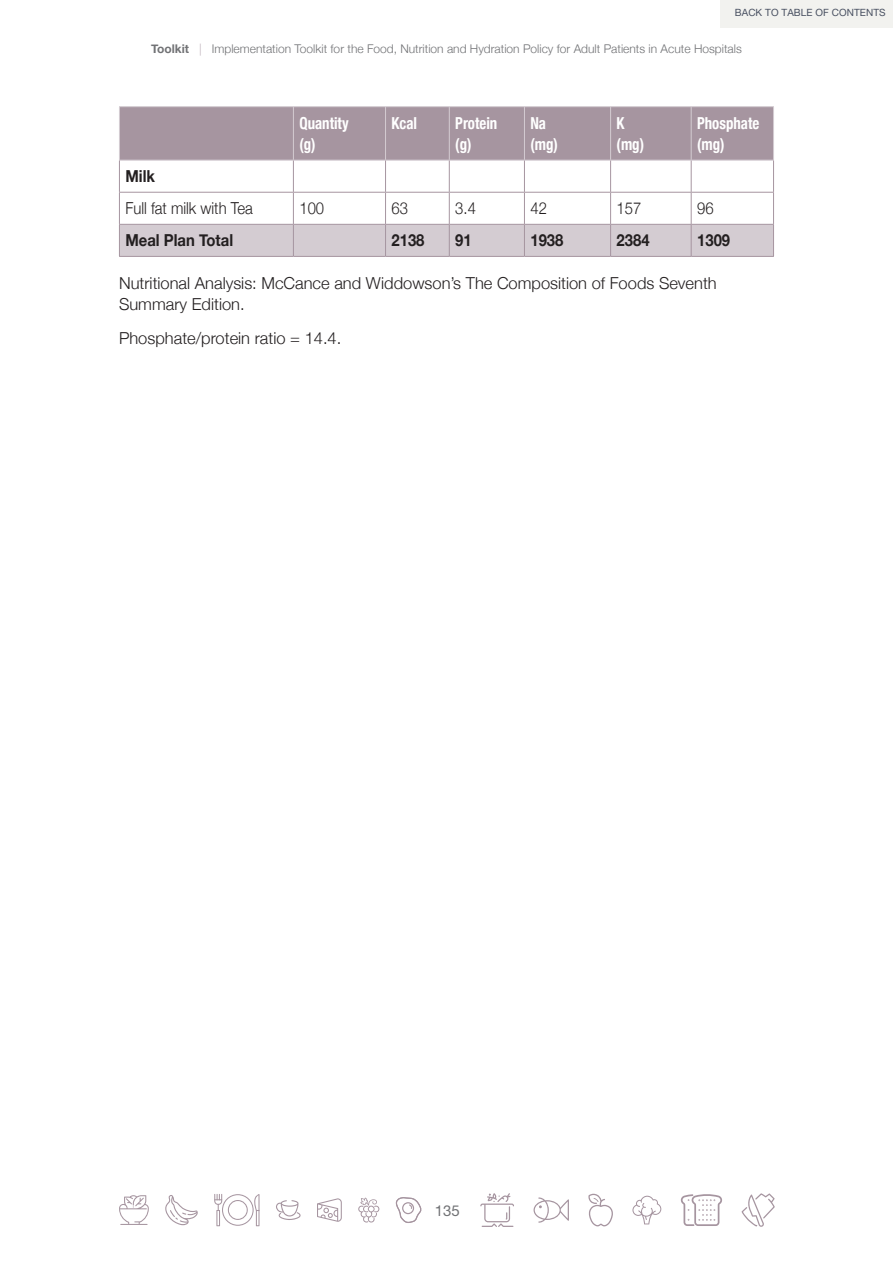
<style>
.page{position:relative;width:893px;height:1263px;background:#fff}
.page>*{position:absolute;margin:0;border:0;box-sizing:border-box;transform-origin:0 0}
.Toolkit_body{font:300 16.5px/21px "Helvetica Neue";color:#231f20}
.Table_Text_1{font:700 condensed 16.5px/21px "Helvetica Neue";color:#fff;scale:.9 1}
.Table_Text_1-2{font:700 16.5px "Helvetica Neue";color:#231f20;scale:.9 1}
.Table_Text_1-3{font:300 16.5px "Helvetica Neue";color:#231f20;scale:.9 1}
.t1{font:15px "Helvetica Neue";color:#717275}
.t2{font:300 12px "Helvetica Neue";color:#717275}
.t3{font:10.05px "Helvetica Neue";letter-spacing:.005em;color:#485061}
.s1{font-weight:700}
.s2{color:#c1b5bd}
</style>
<div class="page">
<svg style="left:119px;top:1195px;width:30px;height:30px"></svg>
<svg style="left:165px;top:1195px;width:33px;height:30px"></svg>
<svg style="left:214px;top:1194px;width:45px;height:32px"></svg>
<svg style="left:276px;top:1200px;width:25px;height:20px"></svg>
<svg style="left:317px;top:1198px;width:25px;height:24px"></svg>
<svg style="left:358px;top:1197px;width:21px;height:25px"></svg>
<svg style="left:395px;top:1197px;width:27px;height:26px"></svg>
<svg style="left:480px;top:1193px;width:34px;height:34px"></svg>
<svg style="left:534px;top:1197px;width:35px;height:26px"></svg>
<svg style="left:588px;top:1194px;width:25px;height:32px"></svg>
<svg style="left:632px;top:1196px;width:29px;height:28px"></svg>
<svg style="left:681px;top:1194px;width:41px;height:32px"></svg>
<svg style="left:741px;top:1193px;width:34px;height:34px"></svg>
<div style="left:720px;top:0;width:173px;height:27px;background:#f2f2ef"></div>
<div style="left:120px;top:107px;width:653px;height:53px;background:#a695a0"></div>
<div style="left:120px;top:225px;width:653px;height:31px;background:#d4ccd2"></div>
<hr style="left:119px;top:106px;width:174px;height:1px;background:#d4ccd2">
<hr style="left:119px;top:107px;width:1px;height:53px;background:#d4ccd2">
<hr style="left:293px;top:106px;width:93px;height:1px;background:#d4ccd2">
<hr style="left:293px;top:107px;width:1px;height:53px;background:#d4ccd2">
<hr style="left:386px;top:106px;width:63px;height:1px;background:#d4ccd2">
<hr style="left:385px;top:107px;width:1px;height:53px;background:#d4ccd2">
<hr style="left:449px;top:106px;width:75px;height:1px;background:#d4ccd2">
<hr style="left:449px;top:107px;width:1px;height:53px;background:#d4ccd2">
<hr style="left:524px;top:106px;width:87px;height:1px;background:#d4ccd2">
<hr style="left:524px;top:107px;width:1px;height:53px;background:#d4ccd2">
<hr style="left:611px;top:106px;width:80px;height:1px;background:#d4ccd2">
<hr style="left:610px;top:107px;width:1px;height:53px;background:#d4ccd2">
<hr style="left:691px;top:106px;width:83px;height:1px;background:#d4ccd2">
<hr style="left:691px;top:107px;width:1px;height:53px;background:#d4ccd2">
<hr style="left:773px;top:107px;width:1px;height:53px;background:#d4ccd2">
<hr style="left:119px;top:160px;width:174px;height:1px;background:#d4ccd2">
<hr style="left:293px;top:160px;width:93px;height:1px;background:#d4ccd2">
<hr style="left:386px;top:160px;width:63px;height:1px;background:#d4ccd2">
<hr style="left:449px;top:160px;width:75px;height:1px;background:#d4ccd2">
<hr style="left:524px;top:160px;width:87px;height:1px;background:#d4ccd2">
<hr style="left:611px;top:160px;width:80px;height:1px;background:#d4ccd2">
<hr style="left:691px;top:160px;width:83px;height:1px;background:#d4ccd2">
<hr style="left:119px;top:160px;width:1px;height:32px;background:#a695a0">
<hr style="left:293px;top:160px;width:1px;height:32px;background:#a695a0">
<hr style="left:385px;top:160px;width:1px;height:32px;background:#a695a0">
<hr style="left:449px;top:160px;width:1px;height:32px;background:#a695a0">
<hr style="left:524px;top:160px;width:1px;height:32px;background:#a695a0">
<hr style="left:610px;top:160px;width:1px;height:32px;background:#a695a0">
<hr style="left:691px;top:160px;width:1px;height:32px;background:#a695a0">
<hr style="left:773px;top:160px;width:1px;height:32px;background:#a695a0">
<hr style="left:119px;top:192px;width:174px;height:1px;background:#a695a0">
<hr style="left:119px;top:193px;width:1px;height:31px;background:#a695a0">
<hr style="left:293px;top:192px;width:93px;height:1px;background:#a695a0">
<hr style="left:293px;top:193px;width:1px;height:31px;background:#a695a0">
<hr style="left:386px;top:192px;width:63px;height:1px;background:#a695a0">
<hr style="left:385px;top:193px;width:1px;height:31px;background:#a695a0">
<hr style="left:449px;top:192px;width:75px;height:1px;background:#a695a0">
<hr style="left:449px;top:193px;width:1px;height:31px;background:#a695a0">
<hr style="left:524px;top:192px;width:87px;height:1px;background:#a695a0">
<hr style="left:524px;top:193px;width:1px;height:31px;background:#a695a0">
<hr style="left:611px;top:192px;width:80px;height:1px;background:#a695a0">
<hr style="left:610px;top:193px;width:1px;height:31px;background:#a695a0">
<hr style="left:691px;top:192px;width:83px;height:1px;background:#a695a0">
<hr style="left:691px;top:193px;width:1px;height:31px;background:#a695a0">
<hr style="left:773px;top:193px;width:1px;height:31px;background:#a695a0">
<hr style="left:119px;top:224px;width:174px;height:1px;background:#a695a0">
<hr style="left:119px;top:225px;width:1px;height:31px;background:#a695a0">
<hr style="left:293px;top:224px;width:93px;height:1px;background:#a695a0">
<hr style="left:293px;top:225px;width:1px;height:31px;background:#a695a0">
<hr style="left:386px;top:224px;width:63px;height:1px;background:#a695a0">
<hr style="left:385px;top:225px;width:1px;height:31px;background:#a695a0">
<hr style="left:449px;top:224px;width:75px;height:1px;background:#a695a0">
<hr style="left:449px;top:225px;width:1px;height:31px;background:#a695a0">
<hr style="left:524px;top:224px;width:87px;height:1px;background:#a695a0">
<hr style="left:524px;top:225px;width:1px;height:31px;background:#a695a0">
<hr style="left:611px;top:224px;width:80px;height:1px;background:#a695a0">
<hr style="left:610px;top:225px;width:1px;height:31px;background:#a695a0">
<hr style="left:691px;top:224px;width:83px;height:1px;background:#a695a0">
<hr style="left:691px;top:225px;width:1px;height:31px;background:#a695a0">
<hr style="left:773px;top:225px;width:1px;height:31px;background:#a695a0">
<hr style="left:119px;top:256px;width:174px;height:1px;background:#a695a0">
<hr style="left:293px;top:256px;width:93px;height:1px;background:#a695a0">
<hr style="left:386px;top:256px;width:63px;height:1px;background:#a695a0">
<hr style="left:449px;top:256px;width:75px;height:1px;background:#a695a0">
<hr style="left:524px;top:256px;width:87px;height:1px;background:#a695a0">
<hr style="left:611px;top:256px;width:80px;height:1px;background:#a695a0">
<hr style="left:691px;top:256px;width:83px;height:1px;background:#a695a0">
<p class="t3" style="left:735px;top:6px;width:152px">BACK TO TABLE OF CONTENTS</p>
<p class="t2" style="left:151px;top:39px;width:592px"><span class="s1">Toolkit</span> <span class="s2">|</span> Implementation Toolkit for the Food, Nutrition and Hydration Policy for Adult Patients in Acute Hospitals</p>
<p class="Table_Text_1" style="left:299px;top:111px;width:56px">Quantity (g)</p>
<p class="Table_Text_1" style="left:392px;top:111px;width:30px">Kcal</p>
<p class="Table_Text_1" style="left:455px;top:111px;width:48px">Protein (g)</p>
<p class="Table_Text_1" style="left:530px;top:111px;width:32px">Na (mg)</p>
<p class="Table_Text_1" style="left:617px;top:111px;width:10px">K</p>
<p class="Table_Text_1" style="left:617px;top:132px;width:32px">(mg)</p>
<p class="Table_Text_1" style="left:697px;top:111px;width:71px">Phosphate (mg)</p>
<p class="Table_Text_1-2" style="left:125px;top:163px;width:34px">Milk</p>
<p class="Table_Text_1-3" style="left:125px;top:195px;width:143px">Full fat milk with Tea</p>
<p class="Table_Text_1-3" style="left:299px;top:195px;width:29px">100</p>
<p class="Table_Text_1-3" style="left:392px;top:195px;width:20px">63</p>
<p class="Table_Text_1-3" style="left:455px;top:195px;width:24px">3.4</p>
<p class="Table_Text_1-3" style="left:530px;top:195px;width:20px">42</p>
<p class="Table_Text_1-3" style="left:617px;top:195px;width:29px">157</p>
<p class="Table_Text_1-3" style="left:697px;top:195px;width:20px">96</p>
<p class="Table_Text_1-2" style="left:125px;top:228px;width:121px">Meal Plan Total</p>
<p class="Table_Text_1-2" style="left:392px;top:228px;width:38px">2138</p>
<p class="Table_Text_1-2" style="left:455px;top:228px;width:20px">91</p>
<p class="Table_Text_1-2" style="left:530px;top:228px;width:38px">1938</p>
<p class="Table_Text_1-2" style="left:617px;top:228px;width:38px">2384</p>
<p class="Table_Text_1-2" style="left:697px;top:228px;width:38px">1309</p>
<p class="Toolkit_body" style="left:119px;top:271px;width:599px">Nutritional Analysis: McCance and Widdowson’s The Composition of Foods Seventh<br>Summary Edition.</p>
<p class="Toolkit_body" style="left:119px;top:326px;width:224px">Phosphate/protein ratio = 14.4.</p>
<p class="t1" style="left:435px;top:1202px;width:27px">135</p>
</div>
